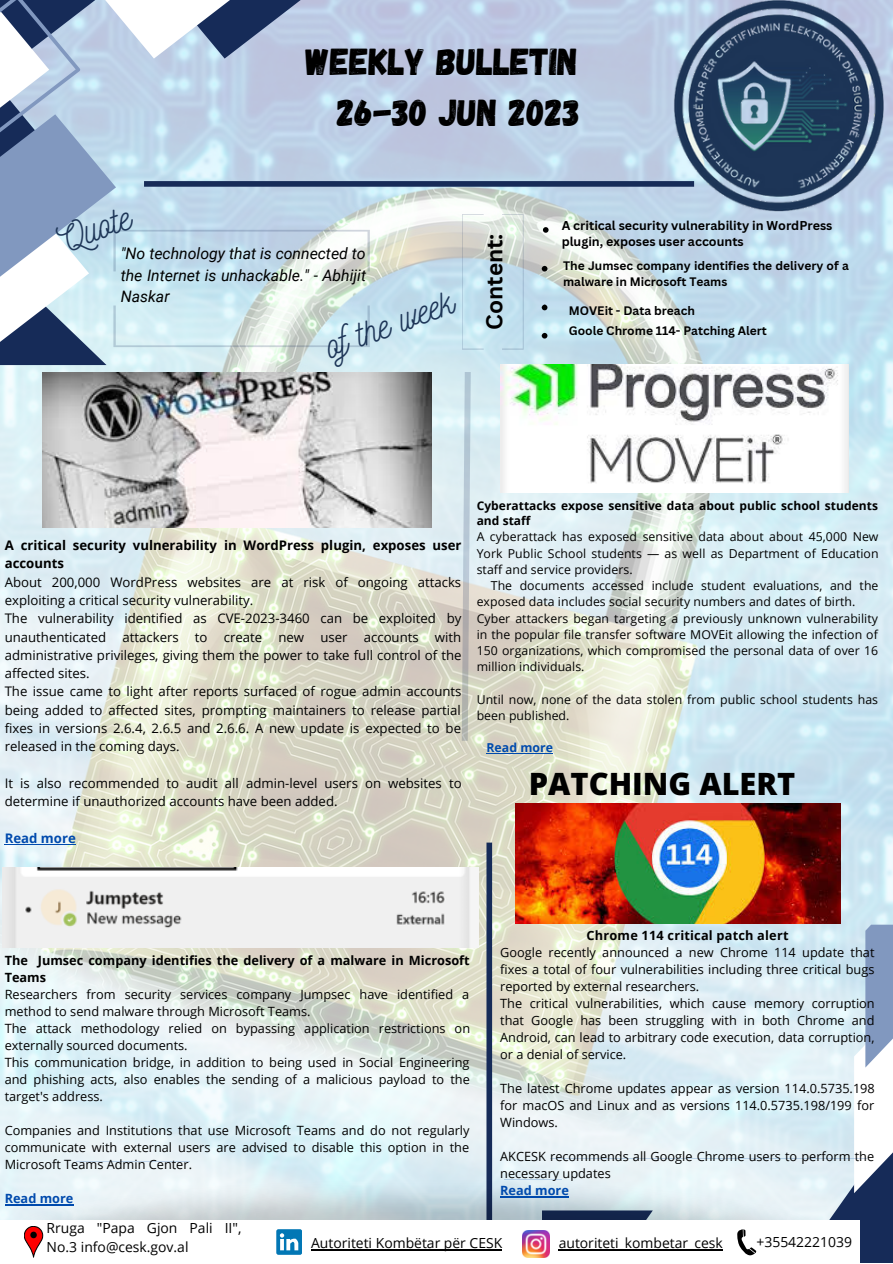
<style>
.page{position:relative;width:893px;height:1264px;background:#fff}
.page>*{position:absolute;margin:0;border:0;box-sizing:border-box;transform-origin:0 0}
.t1{font:37.5px/51.8px "Gagalin";color:#000;text-align:right}
.t2{font:36.9px "Nickainley";color:#1d3557}
.t3{font:800 30.75px "Open Sans";color:#000}
.t4{font:700 22.5px "Canva Sans";color:#000}
.t5{font:italic 15.75px/21.3px "Roboto";color:#000;text-align:justify}
.t6{font:13.95px/19px "Open Sans";color:#000}
.t7{font:13.2px/18.3px "Open Sans";color:#000}
.t8{font:700 13.2px/18.3px "Open Sans";color:#000}
.t9{font:700 13.2px "Open Sans";color:#004aad}
.t10{font:12.75px/17px "Open Sans";color:#000;text-align:justify}
.t11{font:700 12.75px/17px "Open Sans";color:#000}
.t12{font:700 12.75px "Open Sans";color:#004aad}
.t13{font:700 12.45px/16.6px "Canva Sans";color:#000}
.t14{font:12.3px/16.2px "Open Sans";letter-spacing:.005em;color:#000;text-align:justify}
.t15{font:700 12.3px "Open Sans";letter-spacing:.005em;color:#004aad}
.t16{font:700 12px/15.9px "Canva Sans";color:#000}
.t17{font:700 12px/15.3px "Open Sans";letter-spacing:.005em;color:#000}
</style>
<div class="page">
<img style="left:0;top:0;width:892px;height:1136px">
<div style="left:486px;top:842px;width:6px;height:378px;background:#162b58"></div>
<img style="left:673px;top:0;width:210px;height:211px">
<svg style="left:582px;top:1009px;width:110px;height:127px;background:#e1edf1"></svg>
<svg style="left:692px;top:924px;width:200px;height:338px;background:#d1e2ed"></svg>
<svg style="left:0;top:277px;width:356px;height:88px"></svg>
<svg style="left:0;top:277px;width:285px;height:65px"></svg>
<svg style="left:0;top:0;width:370px;height:277px;background:#b4c7dc"></svg>
<svg style="left:113px;top:305px;width:257px;height:42px;background:#d3e7ea"></svg>
<svg style="left:461px;top:372px;width:9px;height:369px;background:#c1cbce"></svg>
<svg style="left:461px;top:213px;width:22px;height:136px;background:#cbdfe6"></svg>
<svg style="left:501px;top:213px;width:22px;height:136px;background:#c9dfe5"></svg>
<img style="left:0;top:1136px;width:878px;height:126px">
<div style="left:0;top:1220px;width:859px;height:42px;background:#fff"></div>
<svg style="left:24px;top:1226px;width:19px;height:32px"></svg>
<img style="left:522px;top:1230px;width:27px;height:26px">
<hr style="left:311px;top:1249px;width:191px;height:1px;background:#000">
<svg style="left:276px;top:1229px;width:26px;height:25px"></svg>
<svg style="left:541px;top:266px;width:6px;height:5px"></svg>
<svg style="left:541px;top:305px;width:6px;height:5px"></svg>
<svg style="left:541px;top:333px;width:6px;height:5px"></svg>
<svg style="left:543px;top:227px;width:5px;height:6px"></svg>
<div style="left:144px;top:181px;width:550px;height:6px;background:#162b58"></div>
<svg style="left:737px;top:1229px;width:19px;height:26px"></svg>
<hr style="left:558px;top:1249px;width:164px;height:1px;background:#000">
<img style="left:500px;top:364px;width:348px;height:128px">
<img style="left:515px;top:803px;width:325px;height:121px">
<img style="left:42px;top:372px;width:389px;height:155px">
<img style="left:2px;top:867px;width:476px;height:80px">
<hr style="left:500px;top:1195px;width:69px;height:1px;background:#004aad">
<hr style="left:486px;top:753px;width:67px;height:1px;background:#004aad">
<hr style="left:5px;top:843px;width:71px;height:1px;background:#004aad">
<hr style="left:5px;top:1204px;width:68px;height:1px;background:#004aad">
<p class="t1" style="left:306px;top:33px;width:276px">WEEKLY BULLETIN<br>26-30 JUN 2023</p>
<p class="t2" style="left:51px;top:218px;width:76px;rotate:-20deg">Quote</p>
<p class="t5" style="left:121px;top:243px;width:247px">"No technology that is connected to the Internet is unhackable." - Abhijit Naskar</p>
<p class="t2" style="left:317px;top:323px;width:136px;rotate:-20deg">of the week</p>
<p class="t4" style="left:478px;top:330px;width:98px;rotate:-90deg">Content:</p>
<p class="t13" style="left:561px;top:217px;width:272px">A critical security vulnerability in WordPress plugin, exposes user accounts</p>
<p class="t16" style="left:563px;top:258px;width:287px">The Jumsec company identifies the delivery of a malware in Microsoft Teams</p>
<p class="t16" style="left:568px;top:302px;width:128px">MOVEit - Data breach</p>
<p class="t16" style="left:568px;top:322px;width:200px">Goole Chrome 114- Patching Alert</p>
<p class="t8" style="left:5px;top:536px;width:458px">A critical security vulnerability in WordPress plugin, exposes user accounts</p>
<p class="t7" style="left:5px;top:572px;width:458px">About 200,000 WordPress websites are at risk of ongoing attacks exploiting a critical security vulnerability.</p>
<p class="t7" style="left:5px;top:609px;width:458px;text-align:justify">The vulnerability identified as CVE-2023-3460 can be exploited by unauthenticated attackers to create new user accounts with administrative privileges, giving them the power to take full control of the affected sites.</p>
<p class="t7" style="left:5px;top:682px;width:458px;text-align:justify">The issue came to light after reports surfaced of rogue admin accounts being added to affected sites, prompting maintainers to release partial fixes in versions 2.6.4, 2.6.5 and 2.6.6. A new update is expected to be released in the coming days.</p>
<p class="t7" style="left:5px;top:773px;width:458px">It is also recommended to audit all admin-level users on websites to determine if unauthorized accounts have been added.</p>
<p class="t9" style="left:5px;top:828px;width:73px">Read more</p>
<p class="t17" style="left:476px;top:497px;width:403px">Cyberattacks expose sensitive data about public school students and staff</p>
<p class="t14" style="left:476px;top:528px;width:403px">A cyberattack has exposed sensitive data about about 45,000 New York Public School students — as well as Department of Education staff and service providers.</p>
<p class="t14" style="left:476px;top:577px;width:403px;text-indent:14px">The documents accessed include student evaluations, and the exposed data includes social security numbers and dates of birth.</p>
<p class="t14" style="left:476px;top:609px;width:403px">Cyber attackers began targeting a previously unknown vulnerability in the popular file transfer software MOVEit allowing the infection of 150 organizations, which compromised the personal data of over 16 million individuals.</p>
<p class="t14" style="left:476px;top:691px;width:403px">Until now, none of the data stolen from public school students has been published.</p>
<p class="t15" style="left:486px;top:739px;width:68px">Read more</p>
<p class="t3" style="left:529px;top:762px;width:268px">PATCHING ALERT</p>
<p class="t11" style="left:5px;top:951px;width:466px">The Jumsec company identifies the delivery of a malware in Microsoft<br>Teams</p>
<p class="t10" style="left:5px;top:985px;width:466px">Researchers from security services company Jumpsec have identified a method to send malware through Microsoft Teams.</p>
<p class="t10" style="left:5px;top:1019px;width:467px">The attack methodology relied on bypassing application restrictions on externally sourced documents.</p>
<p class="t10" style="left:5px;top:1053px;width:466px">This communication bridge, in addition to being used in Social Engineering and phishing acts, also enables the sending of a malicious payload to the target's address.</p>
<p class="t10" style="left:5px;top:1121px;width:466px">Companies and Institutions that use Microsoft Teams and do not regularly communicate with external users are advised to disable this option in the Microsoft Teams Admin Center.</p>
<p class="t12" style="left:5px;top:1189px;width:70px">Read more</p>
<p class="t11" style="left:586px;top:926px;width:203px">Chrome 114 critical patch alert</p>
<p class="t10" style="left:500px;top:943px;width:376px">Google recently announced a new Chrome 114 update that fixes a total of four vulnerabilities including three critical bugs reported by external researchers.</p>
<p class="t10" style="left:500px;top:994px;width:376px">The critical vulnerabilities, which cause memory corruption that Google has been struggling with in both Chrome and Android, can lead to arbitrary code execution, data corruption, or a denial of service.</p>
<p class="t10" style="left:500px;top:1079px;width:376px">The latest Chrome updates appear as version 114.0.5735.198 for macOS and Linux and as versions 114.0.5735.198/199 for Windows.</p>
<p class="t10" style="left:500px;top:1147px;width:375px">AKCESK recommends all Google Chrome users to perform the necessary updates</p>
<p class="t12" style="left:500px;top:1181px;width:70px">Read more</p>
<p class="t6" style="left:47px;top:1218px;width:196px">Rruga "Papa Gjon Pali II",<br>No.3 info@cesk.gov.al</p>
<p class="t6" style="left:311px;top:1232px;width:193px">Autoriteti Kombëtar për CESK</p>
<p class="t6" style="left:558px;top:1232px;width:166px">autoriteti_kombetar_cesk</p>
<p class="t6" style="left:756px;top:1231px;width:97px">+35542221039</p>
</div>
